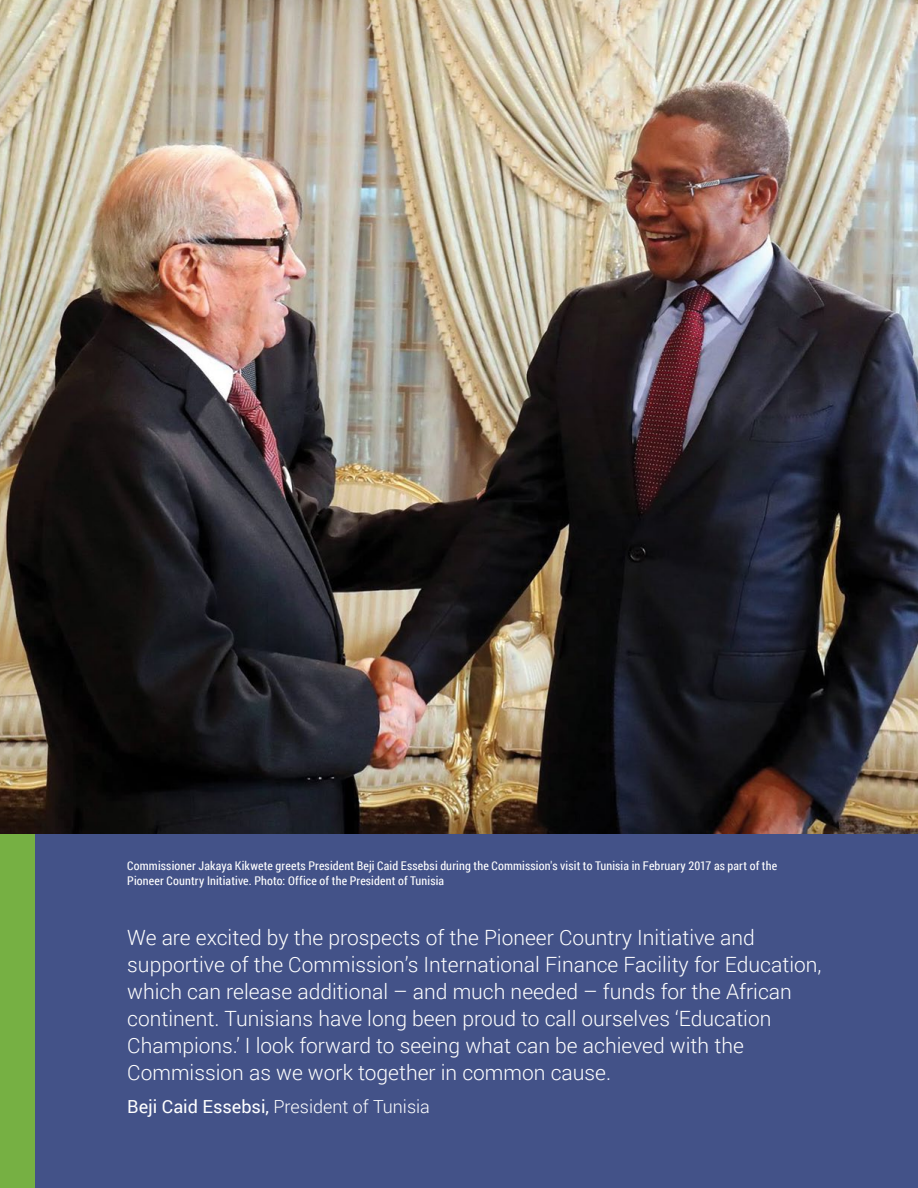
<style>
.page{position:relative;width:918px;height:1188px;background:#fff}
.page>*{position:absolute;margin:0;border:0;box-sizing:border-box;transform-origin:0 0}
.t1{font:300 21px/27px "Roboto";color:#fff}
.t2{font:300 18px "Roboto";color:#fff}
.t3{font:12px/15px "Roboto Condensed";letter-spacing:.015em;color:#fff}
.s1{font-weight:400}
</style>
<div class="page">
<img style="left:0;top:0;width:918px;height:835px">
<div style="left:0;top:835px;width:918px;height:353px;background:#435288"></div>
<div style="left:0;top:835px;width:35px;height:353px;background:#76b043"></div>
<p class="t3" style="left:127px;top:858px;width:651px">Commissioner Jakaya Kikwete greets President Beji Caid Essebsi during the Commission's visit to Tunisia in February 2017 as part of the<br>Pioneer Country Initiative. Photo: Office of the President of Tunisia</p>
<p class="t1" style="left:127px;top:924px;width:696px">We are excited by the prospects of the Pioneer Country Initiative and supportive of the Commission’s International Finance Facility for Education, which can release additional – and much needed – funds for the African continent. Tunisians have long been proud to call ourselves ‘Education Champions.’ I look forward to seeing what can be achieved with the Commission as we work together in common cause.</p>
<p class="t2" style="left:127px;top:1094px;width:304px"><span class="s1">Beji Caid Essebsi,</span> President of Tunisia</p>
</div>
